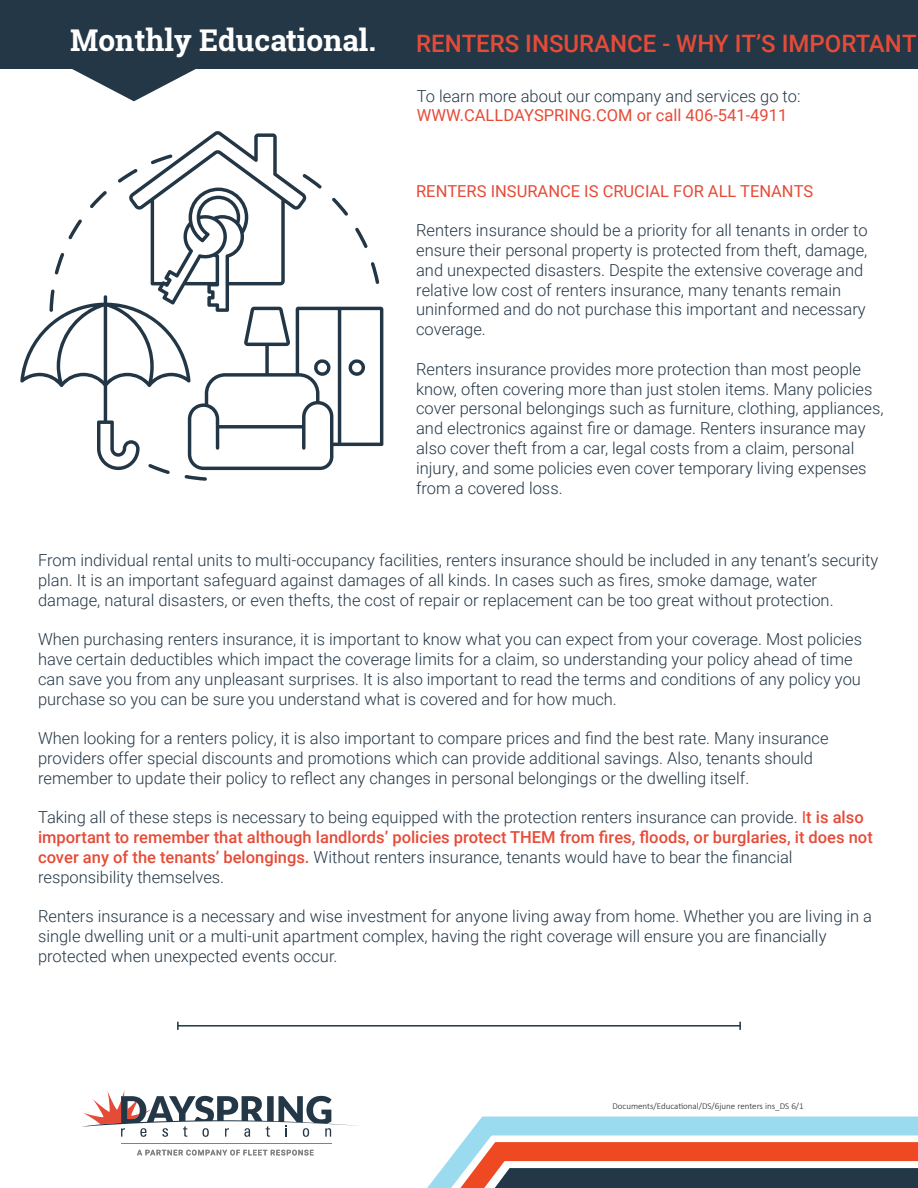
<style>
.page{position:relative;width:918px;height:1188px;background:#fff}
.page>*{position:absolute;margin:0;border:0;box-sizing:border-box;transform-origin:0 0}
.t1{font:700 30px "Roboto Slab";color:#fff}
.t2{font:500 24px "Roboto";color:#e64b38}
.t3{font:300 16.5px/19.8px "Roboto";color:#243746}
.t4{font:16.5px "Roboto";color:#e64b38}
.t5{font:300 9px "Calibri";color:#231f20}
.s1{font-weight:400;color:#e64b38}
.s2{font-weight:500;color:#e64b38}
</style>
<div class="page">
<svg style="left:82px;top:1089px;width:276px;height:48px"></svg>
<hr style="left:121px;top:1143px;width:210px;height:1px;background:#808385">
<svg style="left:137px;top:1150px;width:177px;height:5px"></svg>
<svg style="left:0;top:68px;width:291px;height:33px"></svg>
<div style="left:0;top:0;width:918px;height:68px;background:#243746"></div>
<svg style="left:427px;top:1116px;width:491px;height:72px"></svg>
<hr style="left:178px;top:1025px;width:562px;height:2px;background:#1a3749">
<svg style="left:177px;top:1022px;width:2px;height:7px"></svg>
<svg style="left:739px;top:1022px;width:2px;height:7px"></svg>
<svg style="left:20px;top:131px;width:363px;height:350px"></svg>
<p class="t1" style="left:70px;top:19px;width:307px">Monthly Educational.</p>
<p class="t2" style="left:416px;top:26px;width:502px">RENTERS INSURANCE - WHY IT’S IMPORTANT</p>
<p class="t3" style="left:417px;top:85px;width:385px">To learn more about our company and services go to:<br><span class="s1">WWW.CALLDAYSPRING.COM or call 406-541-4911</span></p>
<p class="t4" style="left:416px;top:179px;width:399px">RENTERS INSURANCE IS CRUCIAL FOR ALL TENANTS</p>
<p class="t3" style="left:416px;top:220px;width:453px">Renters insurance should be a priority for all tenants in order to ensure their personal property is protected from theft, damage, and unexpected disasters. Despite the extensive coverage and relative low cost of renters insurance, many tenants remain uninformed and do not purchase this important and necessary coverage.</p>
<p class="t3" style="left:416px;top:358px;width:469px">Renters insurance provides more protection than most people know, often covering more than just stolen items. Many policies cover personal belongings such as furniture, clothing, appliances, and electronics against fire or damage. Renters insurance may also cover theft from a car, legal costs from a claim, personal</p>
<p class="t3" style="left:416px;top:457px;width:452px">injury, and some policies even cover temporary living expenses from a covered loss.</p>
<p class="t3" style="left:38px;top:550px;width:842px">From individual rental units to multi-occupancy facilities, renters insurance should be included in any tenant’s security plan. It is an important safeguard against damages of all kinds. In cases such as fires, smoke damage, water</p>
<p class="t3" style="left:38px;top:589px;width:797px">damage, natural disasters, or even thefts, the cost of repair or replacement can be too great without protection.</p>
<p class="t3" style="left:38px;top:629px;width:826px">When purchasing renters insurance, it is important to know what you can expect from your coverage. Most policies have certain deductibles which impact the coverage limits for a claim, so understanding your policy ahead of time can save you from any unpleasant surprises. It is also important to read the terms and conditions of any policy you purchase so you can be sure you understand what is covered and for how much.</p>
<p class="t3" style="left:38px;top:728px;width:792px">When looking for a renters policy, it is also important to compare prices and find the best rate. Many insurance</p>
<p class="t3" style="left:38px;top:748px;width:776px">providers offer special discounts and promotions which can provide additional savings. Also, tenants should</p>
<p class="t3" style="left:38px;top:767px;width:713px">remember to update their policy to reflect any changes in personal belongings or the dwelling itself.</p>
<p class="t3" style="left:38px;top:807px;width:836px">Taking all of these steps is necessary to being equipped with the protection renters insurance can provide. <span class="s1">I</span><span class="s2">t is also important to remember that although landlords’ policies protect THEM from fires, floods, or burglaries, it does not cover any of the tenants’ belongings.</span> Without renters insurance, tenants would have to bear the financial</p>
<p class="t3" style="left:38px;top:866px;width:188px">responsibility themselves.</p>
<p class="t3" style="left:38px;top:906px;width:836px">Renters insurance is a necessary and wise investment for anyone living away from home. Whether you are living in a single dwelling unit or a multi-unit apartment complex, having the right coverage will ensure you are financially</p>
<p class="t3" style="left:38px;top:946px;width:301px">protected when unexpected events occur.</p>
<p class="t5" style="left:612px;top:1100px;width:193px">Documents/Educational/DS/6june renters ins_DS 6/1</p>
</div>
